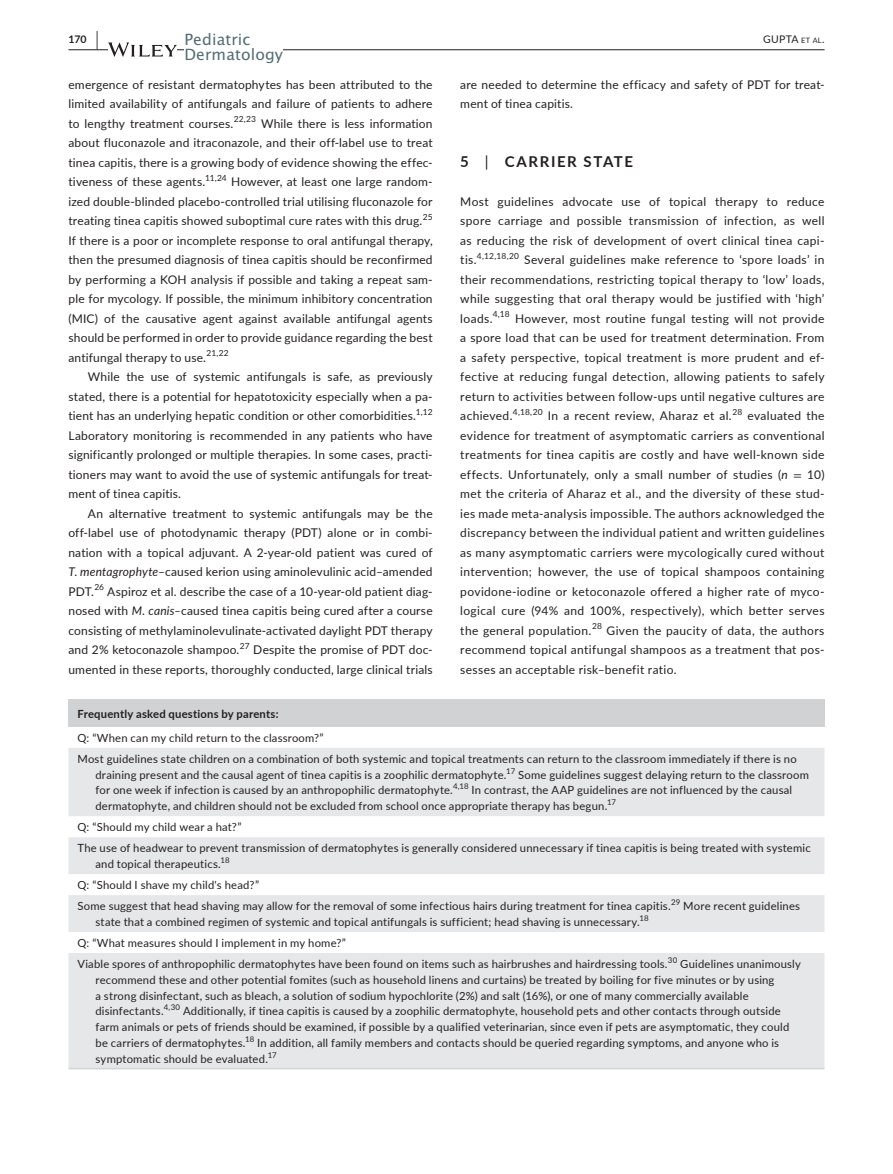
<style>
.page{position:relative;width:893px;height:1174px;background:#fff}
.page>*{position:absolute;margin:0;border:0;box-sizing:border-box;transform-origin:0 0}
.t1{font:15.45px/15px "Lucida Sans Unicode";letter-spacing:.01em;color:#546c74}
.t2{font:700 15px "Lato";letter-spacing:.105em;color:#231f20}
.t3{font:12px/19.5px "Lato";letter-spacing:.015em;color:#231f20;text-align:justify}
.t4{font:11.25px/15.8px "Lato";letter-spacing:.015em;color:#231f20}
.t5{font:700 11.25px "Lato";letter-spacing:.02em;color:#231f20}
.t6{font:10.5px "Lato";letter-spacing:.02em;color:#231f20}
.t7{font:700 10.5px "Lato";color:#231f20}
.t8{font:8.4px "Lato";letter-spacing:.015em;color:#231f20}
.t9{font:7.8px "Lato";color:#231f20}
.s1{font-size:19.5px}
.s2{font-size:7.35px}
.s3{font-weight:400}
.s4{font-style:italic}
.s5{font-family:"STIX"}
</style>
<div class="page">
<hr style="left:68px;top:49px;width:756px;height:1px;background:#231f20">
<svg style="left:108px;top:42px;width:69px;height:15px"></svg>
<div style="left:185px;top:32px;width:98px;height:35px;background:#fff"></div>
<div style="left:68px;top:699px;width:756px;height:28px;background:#d1d2d4"></div>
<svg style="left:68px;top:748px;width:756px;height:319px;fill:#e6e7e9"></svg>
<hr style="left:68px;top:1067px;width:756px;height:2px;background:#d1d2d4">
<p class="t7" style="left:68px;top:31px;width:31px">170 <span class="s1">|</span></p>
<p class="t1" style="left:185px;top:32px;width:100px">Pediatric<br>Dermatology</p>
<p class="t6" style="left:763px;top:31px;width:63px">GUPTA <span class="s2">et al</span>.</p>
<p class="t3" style="left:68px;top:74px;width:366px">emergence of resistant dermatophytes has been attributed to the limited availability of antifungals and failure of patients to adhere to lengthy treatment courses.</p>
<p class="t3" style="left:460px;top:74px;width:366px">are needed to determine the efficacy and safety of PDT for treat&shy;ment of tinea capitis.</p>
<p class="t8" style="left:234px;top:113px;width:24px">22,23</p>
<p class="t3" style="left:68px;top:113px;width:366px;text-indent:193px">While there is less information about fluconazole and itraconazole, and their off-label use to treat tinea capitis, there is a growing body of evidence showing the effec&shy;tiveness of these agents.</p>
<p class="t2" style="left:460px;top:150px;width:174px">5 <span class="s3">|</span> CARRIER STATE</p>
<p class="t3" style="left:460px;top:191px;width:366px">Most guidelines advocate use of topical therapy to reduce spore carriage and possible transmission of infection, as well as reducing the risk of development of overt clinical tinea capi&shy;tis.</p>
<p class="t8" style="left:205px;top:172px;width:23px">11,24</p>
<p class="t3" style="left:68px;top:171px;width:366px;text-indent:163px">However, at least one large random&shy;ized double-blinded placebo-controlled trial utilising fluconazole for treating tinea capitis showed suboptimal cure rates with this drug.</p>
<p class="t8" style="left:423px;top:211px;width:11px">25</p>
<p class="t3" style="left:68px;top:230px;width:366px">If there is a poor or incomplete response to oral antifungal therapy, then the presumed diagnosis of tinea capitis should be reconfirmed by performing a KOH analysis if possible and taking a repeat sam&shy;ple for mycology. If possible, the minimum inhibitory concentration (MIC) of the causative agent against available antifungal agents should be performed in order to provide guidance regarding the best antifungal therapy to use.</p>
<p class="t8" style="left:477px;top:250px;width:44px">4,12,18,20</p>
<p class="t3" style="left:460px;top:249px;width:366px;text-indent:64px">Several guidelines make reference to ‘spore loads’ in their recommendations, restricting topical therapy to ‘low’ loads, while suggesting that oral therapy would be justified with ‘high’ loads.</p>
<p class="t8" style="left:493px;top:308px;width:19px">4,18</p>
<p class="t3" style="left:460px;top:308px;width:366px;text-indent:55px">However, most routine fungal testing will not provide a spore load that can be used for treatment determination. From a safety perspective, topical treatment is more prudent and ef&shy;fective at reducing fungal detection, allowing patients to safely return to activities between follow-ups until negative cultures are achieved.</p>
<p class="t8" style="left:206px;top:347px;width:24px">21,22</p>
<p class="t3" style="left:68px;top:366px;width:366px;text-indent:20px">While the use of systemic antifungals is safe, as previously stated, there is a potential for hepatotoxicity especially when a pa&shy;tient has an underlying hepatic condition or other comorbidities.</p>
<p class="t8" style="left:513px;top:406px;width:31px">4,18,20</p>
<p class="t3" style="left:548px;top:405px;width:185px">In a recent review, Aharaz et al.</p>
<p class="t8" style="left:732px;top:406px;width:11px">28</p>
<p class="t8" style="left:416px;top:406px;width:18px">1,12</p>
<p class="t3" style="left:68px;top:425px;width:366px">Laboratory monitoring is recommended in any patients who have significantly prolonged or multiple therapies. In some cases, practi&shy;tioners may want to avoid the use of systemic antifungals for treat&shy;ment of tinea capitis.</p>
<p class="t3" style="left:68px;top:503px;width:366px;text-indent:20px">An alternative treatment to systemic antifungals may be the off-label use of photodynamic therapy (PDT) alone or in combi&shy;nation with a topical adjuvant. A 2-year-old patient was cured of <span class="s4">T</span>. <span class="s4">mentagrophyte</span>–caused kerion using aminolevulinic acid–amended PDT.</p>
<p class="t3" style="left:460px;top:405px;width:366px;text-indent:287px">evaluated the evidence for treatment of asymptomatic carriers as conventional treatments for tinea capitis are costly and have well-known side effects. Unfortunately, only a small number of studies (<span class="s4">n</span> <span class="s5">=</span> 10) met the criteria of Aharaz et al., and the diversity of these stud&shy;ies made meta-analysis impossible. The authors acknowledged the discrepancy between the individual patient and written guidelines as many asymptomatic carriers were mycologically cured without intervention; however, the use of topical shampoos containing povidone-iodine or ketoconazole offered a higher rate of myco&shy;logical cure (94% and 100%, respectively), which better serves the general population.</p>
<p class="t8" style="left:94px;top:581px;width:11px">26</p>
<p class="t3" style="left:68px;top:581px;width:366px;text-indent:39px">Aspiroz et al. describe the case of a 10-year-old patient diag&shy;nosed with <span class="s4">M</span>. <span class="s4">canis–</span>caused tinea capitis being cured after a course consisting of methylaminolevulinate-activated daylight PDT therapy and 2% ketoconazole shampoo.</p>
<p class="t8" style="left:592px;top:620px;width:11px">28</p>
<p class="t3" style="left:460px;top:620px;width:366px;text-indent:146px">Given the paucity of data, the authors recommend topical antifungal shampoos as a treatment that pos&shy;sesses an acceptable risk–benefit ratio.</p>
<p class="t8" style="left:240px;top:640px;width:11px">27</p>
<p class="t3" style="left:68px;top:639px;width:366px;text-align:right">Despite the promise of PDT doc-<br>umented in these reports, thoroughly conducted, large clinical trials</p>
<p class="t5" style="left:77px;top:705px;width:203px">Frequently asked questions by parents:</p>
<p class="t4" style="left:77px;top:726px;width:721px;line-height:21px">Q: “When can my child return to the classroom?”<br>Most guidelines state children on a combination of both systemic and topical treatments can return to the classroom immediately if there is no</p>
<p class="t4" style="left:95px;top:766px;width:413px">draining present and the causal agent of tinea capitis is a zoophilic dermatophyte.</p>
<p class="t9" style="left:506px;top:765px;width:11px">17</p>
<p class="t4" style="left:95px;top:766px;width:715px;text-indent:423px">Some guidelines suggest delaying return to the classroom for one week if infection is caused by an anthropophilic dermatophyte.<sup>4,18</sup> In contrast, the AAP guidelines are not influenced by the causal dermatophyte, and children should not be excluded from school once appropriate therapy has begun.</p>
<p class="t9" style="left:607px;top:796px;width:11px">17</p>
<p class="t4" style="left:77px;top:816px;width:735px;line-height:21px">Q: “Should my child wear a hat?”<br>The use of headwear to prevent transmission of dermatophytes is generally considered unnecessary if tinea capitis is being treated with systemic</p>
<p class="t4" style="left:95px;top:855px;width:127px">and topical therapeutics.</p>
<p class="t9" style="left:221px;top:854px;width:11px">18</p>
<p class="t4" style="left:77px;top:874px;width:595px;line-height:21px">Q: “Should I shave my child's head?”<br>Some suggest that head shaving may allow for the removal of some infectious hairs during treatment for tinea capitis.</p>
<p class="t9" style="left:671px;top:896px;width:11px">29</p>
<p class="t4" style="left:683px;top:897px;width:118px">More recent guidelines</p>
<p class="t4" style="left:95px;top:913px;width:546px">state that a combined regimen of systemic and topical antifungals is sufficient; head shaving is unnecessary.</p>
<p class="t9" style="left:639px;top:912px;width:11px">18</p>
<p class="t4" style="left:77px;top:932px;width:592px;line-height:21px">Q: “What measures should I implement in my home?”<br>Viable spores of anthropophilic dermatophytes have been found on items such as hairbrushes and hairdressing tools.</p>
<p class="t9" style="left:668px;top:954px;width:11px">30</p>
<p class="t4" style="left:95px;top:955px;width:707px;text-indent:585px">Guidelines unanimously recommend these and other potential fomites (such as household linens and curtains) be treated by boiling for five minutes or by using<br>a strong disinfectant, such as bleach, a solution of sodium hypochlorite (2%) and salt (16%), or one of many commercially available disinfectants.</p>
<p class="t9" style="left:164px;top:1001px;width:18px">4,30</p>
<p class="t4" style="left:95px;top:1003px;width:695px;text-indent:88px">Additionally, if tinea capitis is caused by a zoophilic dermatophyte, household pets and other contacts through outside farm animals or pets of friends should be examined, if possible by a qualified veterinarian, since even if pets are asymptomatic, they could be carriers of dermatophytes.</p>
<p class="t9" style="left:245px;top:1033px;width:11px">18</p>
<p class="t4" style="left:95px;top:1034px;width:685px;text-indent:162px">In addition, all family members and contacts should be queried regarding symptoms, and anyone who is symptomatic should be evaluated.</p>
<p class="t9" style="left:268px;top:1049px;width:11px">17</p>
</div>
